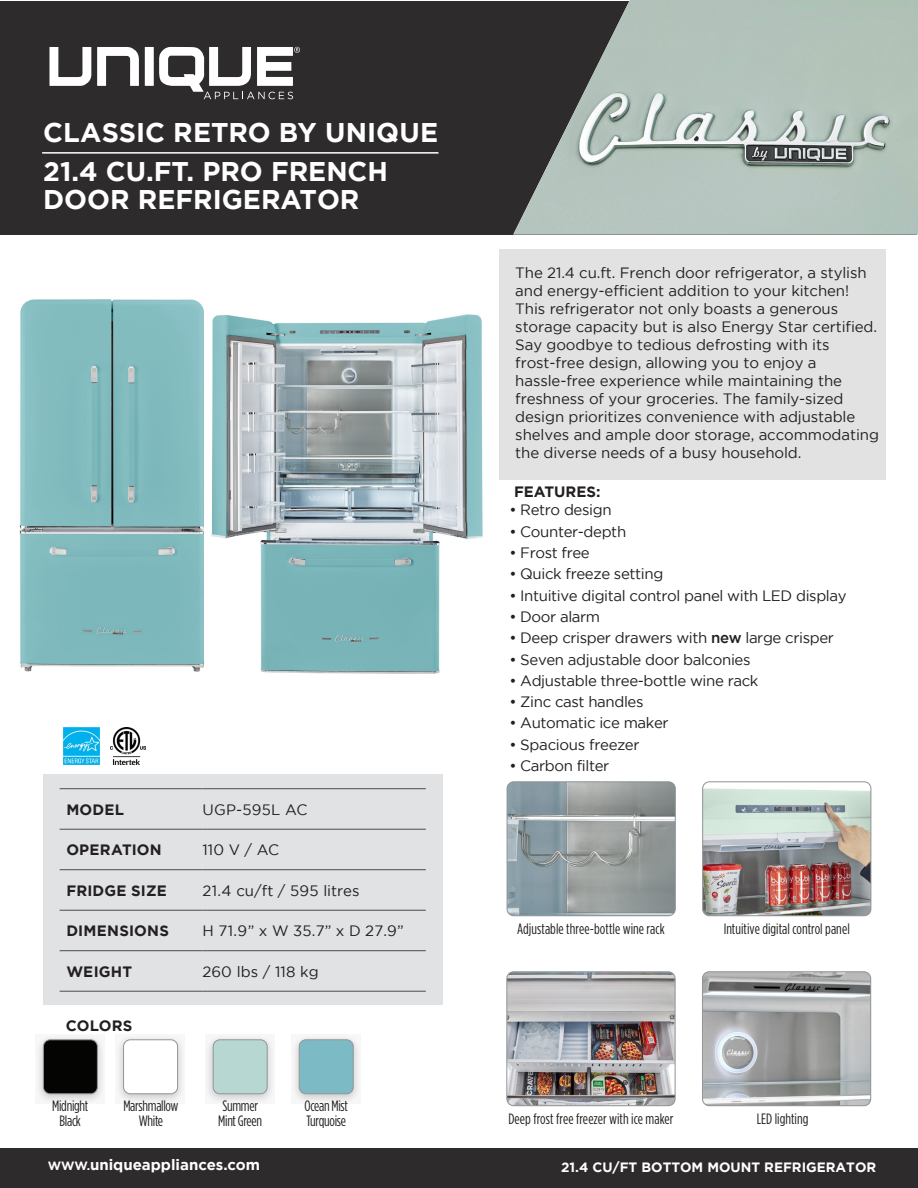
<style>
.page{position:relative;width:918px;height:1188px;background:#fff}
.page>*{position:absolute;margin:0;border:0;box-sizing:border-box;transform-origin:0 0}
.t1{font:700 27px/39px "Gotham";color:#fff}
.t2{font:15px/18px "Gotham";letter-spacing:-.005em;color:#231f20}
.t3{font:15px "Gotham";letter-spacing:-.025em;color:#231f20}
.t4{font:15px "Gotham Condensed";color:#231f20}
.t5{font:15px/15px "Gotham Condensed";letter-spacing:-.02em;color:#231f20;text-align:center}
.t6{font:700 15px "Gotham";letter-spacing:.01em;color:#231f20}
.t7{font:700 15px "Gotham";color:#fff}
.t8{font:15px "Gotham";letter-spacing:.02em;color:#231f20}
.t9{font:700 13.5px "Gotham";color:#fff}
.s1{font-style:inherit}
.s2{font-size:12px}
.s3{font-weight:500}
</style>
<div class="page">
<img style="left:211px;top:314px;width:272px;height:360px">
<div style="left:0;top:1px;width:916px;height:233px;background:#2e2b2c"></div>
<svg style="left:97px;top:47px;width:42px;height:39px"></svg>
<svg style="left:50px;top:47px;width:41px;height:39px"></svg>
<div style="left:145px;top:47px;width:9px;height:39px;background:#fff"></div>
<svg style="left:159px;top:47px;width:141px;height:52px"></svg>
<div style="left:499px;top:249px;width:387px;height:230px;background:#e2e2e2"></div>
<div style="left:0;top:1148px;width:918px;height:40px;background:#2e2b2c"></div>
<hr style="left:42px;top:152px;width:396px;height:2px;background:#fff">
<img style="left:513px;top:0;width:405px;height:234px">
<div style="left:43px;top:775px;width:399px;height:230px;background:#e0e2e3"></div>
<hr style="left:60px;top:788px;width:142px;height:1px;background:#4b4c4d">
<hr style="left:202px;top:788px;width:224px;height:1px;background:#4b4c4d">
<hr style="left:60px;top:829px;width:142px;height:1px;background:#4b4c4d">
<hr style="left:202px;top:829px;width:224px;height:1px;background:#4b4c4d">
<hr style="left:60px;top:869px;width:142px;height:1px;background:#4b4c4d">
<hr style="left:202px;top:869px;width:224px;height:1px;background:#4b4c4d">
<hr style="left:60px;top:910px;width:142px;height:1px;background:#4b4c4d">
<hr style="left:202px;top:910px;width:224px;height:1px;background:#4b4c4d">
<hr style="left:60px;top:950px;width:142px;height:1px;background:#4b4c4d">
<hr style="left:202px;top:950px;width:224px;height:1px;background:#4b4c4d">
<hr style="left:60px;top:991px;width:142px;height:1px;background:#4b4c4d">
<hr style="left:202px;top:991px;width:224px;height:1px;background:#4b4c4d">
<img style="left:63px;top:728px;width:36px;height:36px">
<img style="left:111px;top:728px;width:34px;height:36px">
<img style="left:507px;top:782px;width:168px;height:134px">
<div style="left:507px;top:782px;width:168px;height:134px;border:1px solid #939598;border-radius:7px"></div>
<img style="left:703px;top:782px;width:168px;height:134px">
<div style="left:702px;top:782px;width:169px;height:134px;border:1px solid #939598;border-radius:7px"></div>
<img style="left:507px;top:972px;width:168px;height:134px">
<div style="left:507px;top:972px;width:168px;height:134px;border:1px solid #939598;border-radius:7px"></div>
<img style="left:702px;top:972px;width:169px;height:134px">
<div style="left:702px;top:972px;width:169px;height:134px;border:1px solid #939598;border-radius:7px"></div>
<svg style="left:37px;top:1036px;width:66px;height:66px"></svg>
<div style="left:43px;top:1040px;width:54px;height:54px;background:#040503;border-radius:7px"></div>
<div style="left:43px;top:1040px;width:55px;height:54px;border:1px solid #939598;border-radius:7px"></div>
<svg style="left:117px;top:1036px;width:66px;height:66px"></svg>
<div style="left:124px;top:1040px;width:54px;height:54px;background:#fff;border-radius:7px"></div>
<div style="left:123px;top:1040px;width:55px;height:54px;border:1px solid #939598;border-radius:7px"></div>
<svg style="left:206px;top:1036px;width:67px;height:66px;fill:#ececec"></svg>
<div style="left:213px;top:1040px;width:54px;height:54px;background:#b7d8d2;border-radius:7px"></div>
<div style="left:213px;top:1040px;width:54px;height:54px;border:1px solid #939598;border-radius:7px"></div>
<svg style="left:293px;top:1036px;width:66px;height:66px"></svg>
<div style="left:299px;top:1040px;width:54px;height:54px;background:#7cbbc6;border-radius:7px"></div>
<div style="left:299px;top:1040px;width:54px;height:54px;border:1px solid #939598;border-radius:7px"></div>
<img style="left:19px;top:299px;width:185px;height:373px">
<h1 class="t1" style="left:43px;top:112px;width:396px">CLASSIC RETRO BY UNIQUE<br>21<span class="s1">.4</span> CU.FT. PRO FRENCH</h1>
<h1 class="t1" style="left:43px;top:180px;width:318px">DOOR REFRIGERATOR</h1>
<p class="t6" style="left:66px;top:801px;width:59px">MODEL</p>
<p class="t8" style="left:202px;top:801px;width:107px">UGP-595L AC</p>
<p class="t6" style="left:66px;top:841px;width:97px">OPERATION</p>
<p class="t2" style="left:202px;top:841px;width:78px">110 V / AC</p>
<p class="t6" style="left:66px;top:882px;width:102px">FRIDGE SIZE</p>
<p class="t2" style="left:202px;top:881px;width:159px">21.4 cu/ft / 595 litres</p>
<p class="t6" style="left:66px;top:922px;width:104px">DIMENSIONS</p>
<p class="t2" style="left:202px;top:922px;width:203px">H 71.9” x W 35.7” x D 27.9”</p>
<p class="t6" style="left:66px;top:963px;width:67px">WEIGHT</p>
<p class="t2" style="left:202px;top:962px;width:118px">260 lbs / 118 kg</p>
<p class="t6" style="left:66px;top:1017px;width:68px">COLORS</p>
<p class="t5" style="left:52px;top:1098px;width:38px">Midnight<br>Black</p>
<p class="t5" style="left:123px;top:1098px;width:57px">Marshmallow<br>White</p>
<p class="t5" style="left:218px;top:1098px;width:45px;text-align:left">Summer<br>Mint Green</p>
<p class="t5" style="left:305px;top:1098px;width:45px;text-align:left">Ocean Mist<br>Turquoise</p>
<p class="t7" style="left:48px;top:1156px;width:214px"><span class="s2">WWW.</span>uniqueappliances.com</p>
<p class="t2" style="left:515px;top:264px;width:365px">The 21.4 cu.ft. French door refrigerator, a stylish and energy-efficient addition to your kitchen!<br>This refrigerator not only boasts a generous storage capacity but is also Energy Star certified.<br>Say goodbye to tedious defrosting with its frost-free design, allowing you to enjoy a hassle-free experience while maintaining the freshness of your groceries. The family-sized design prioritizes convenience with adjustable shelves and ample door storage, accommodating the diverse needs of a busy household.</p>
<p class="t6" style="left:514px;top:483px;width:88px">FEATURES:</p>
<p class="t3" style="left:509px;top:502px;width:104px">• Retro design</p>
<p class="t3" style="left:509px;top:523px;width:118px">• Counter-depth</p>
<p class="t3" style="left:509px;top:544px;width:82px">• Frost free</p>
<p class="t3" style="left:509px;top:566px;width:156px">• Quick freeze setting</p>
<p class="t3" style="left:509px;top:587px;width:339px">• Intuitive digital control panel with LED display</p>
<p class="t3" style="left:509px;top:608px;width:92px">• Door alarm</p>
<p class="t3" style="left:509px;top:630px;width:326px">• Deep crisper drawers with <span class="s3">new</span> large crisper</p>
<p class="t3" style="left:509px;top:651px;width:243px">• Seven adjustable door balconies</p>
<p class="t3" style="left:509px;top:672px;width:251px">• Adjustable three-bottle wine rack</p>
<p class="t3" style="left:509px;top:694px;width:136px">• Zinc cast handles</p>
<p class="t3" style="left:509px;top:715px;width:161px">• Automatic ice maker</p>
<p class="t2" style="left:509px;top:735px;width:132px">• Spacious freezer</p>
<p class="t3" style="left:509px;top:757px;width:102px">• Carbon filter</p>
<p class="t4" style="left:517px;top:920px;width:149px">Adjustable three-bottle wine rack</p>
<p class="t4" style="left:724px;top:920px;width:128px">Intuitive digital control panel</p>
<p class="t4" style="left:508px;top:1110px;width:167px">Deep frost free freezer with ice maker</p>
<p class="t4" style="left:757px;top:1110px;width:53px">LED lighting</p>
<p class="t9" style="left:561px;top:1159px;width:317px">21<span class="s1">.4</span> CU/FT BOTTOM MOUNT REFRIGERATOR</p>
</div>
